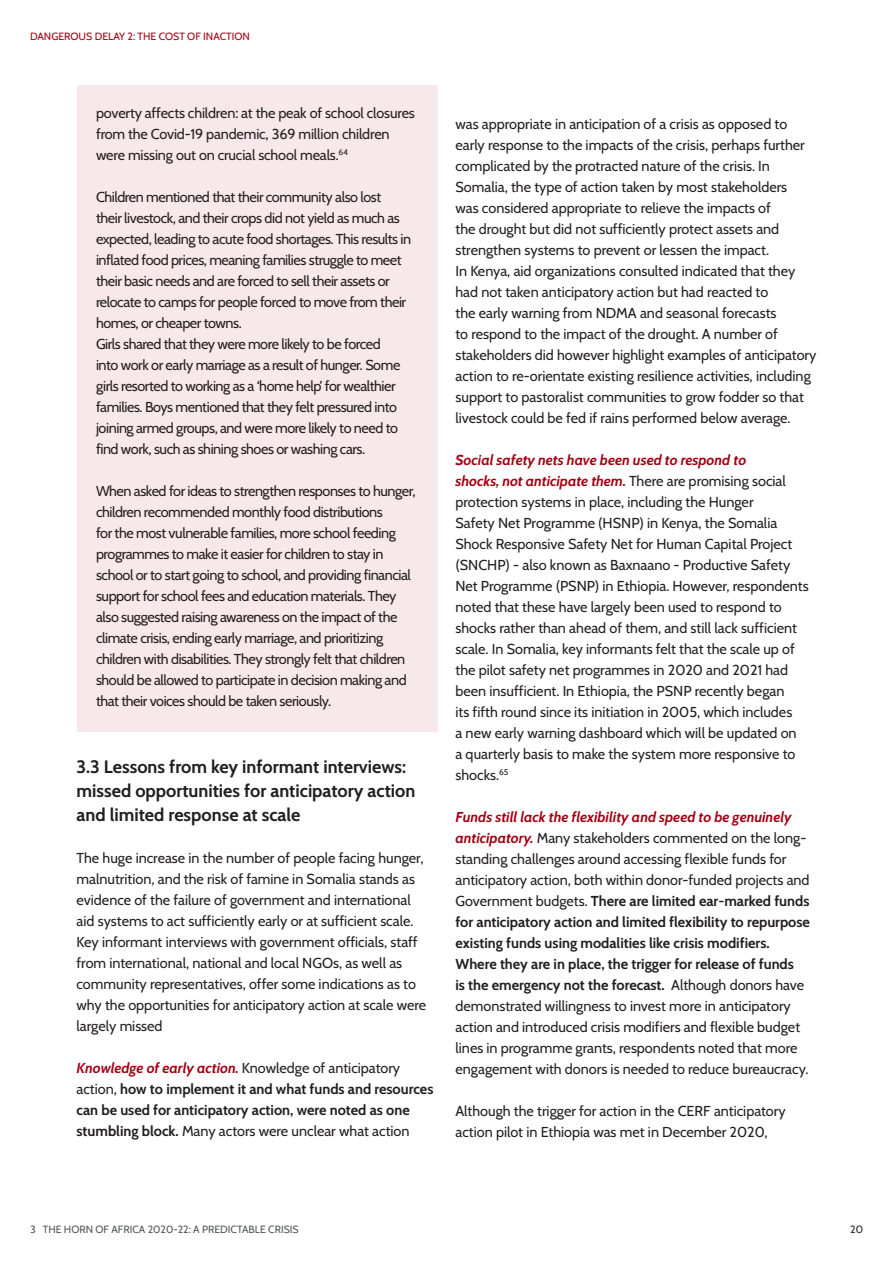
<style>
.page{position:relative;width:893px;height:1263px;background:#fff}
.page>*{position:absolute;margin:0;border:0;box-sizing:border-box;transform-origin:0 0}
.Sub_Chapter{font:700 18px/24px "Cabin";color:#231f20}
.Parapgraph__Cabin{font:14.4px/21px "Cabin";color:#231f20}
.Parapgraph__Cabin-2{font:14.4px/21px "Cabin";letter-spacing:-.03em;color:#231f20}
.Parapgraph__Cabin-3{font:700 14.4px/21px "Cabin";color:#231f20}
.t1{font:10.5px "Cabin";color:#545557}
.t2{font:10.5px "Cabin";color:#a20011}
.t3{font:10.5px "Cabin";color:#231f20}
.s1{font-style:italic;color:#a20011}
.s2{font-weight:400}
.s3{font-weight:700;font-style:italic;color:#a20011}
.s4{font-weight:700}
</style>
<div class="page">
<div style="left:77px;top:85px;width:360px;height:646px;background:#f7e8ea"></div>
<p class="t2" style="left:30px;top:28px;width:221px">DANGEROUS DELAY 2: THE COST OF INACTION</p>
<p class="Parapgraph__Cabin" style="left:96px;top:102px;width:320px">poverty affects children: at the peak of school closures from the Covid-19 pandemic, 369 million children were missing out on crucial school meals.<sup>64</sup></p>
<p class="Parapgraph__Cabin-2" style="left:96px;top:186px;width:317px">Children mentioned that their community also lost<br>their livestock, and their crops did not yield as much as expected, leading to acute food shortages. This results in inflated food prices, meaning families struggle to meet their basic needs and are forced to sell their assets or relocate to camps for people forced to move from their homes, or cheaper towns.</p>
<p class="Parapgraph__Cabin-2" style="left:96px;top:333px;width:306px">Girls shared that they were more likely to be forced into work or early marriage as a result of hunger. Some girls resorted to working as a ‘home help’ for wealthier families. Boys mentioned that they felt pressured into joining armed groups, and were more likely to need to find work, such as shining shoes or washing cars.</p>
<p class="Parapgraph__Cabin-2" style="left:96px;top:480px;width:321px">When asked for ideas to strengthen responses to hunger, children recommended monthly food distributions<br>for the most vulnerable families, more school feeding programmes to make it easier for children to stay in school or to start going to school, and providing financial support for school fees and education materials. They also suggested raising awareness on the impact of the climate crisis, ending early marriage, and prioritizing children with disabilities. They strongly felt that children should be allowed to participate in decision making and that their voices should be taken seriously.</p>
<p class="Sub_Chapter" style="left:77px;top:754px;width:340px">3.3 Lessons from key informant interviews: missed opportunities for anticipatory action and limited response at scale</p>
<p class="Parapgraph__Cabin" style="left:77px;top:847px;width:351px">The huge increase in the number of people facing hunger, malnutrition, and the risk of famine in Somalia stands as evidence of the failure of government and international aid systems to act sufficiently early or at sufficient scale.<br>Key informant interviews with government officials, staff from international, national and local NGOs, as well as community representatives, offer some indications as to why the opportunities for anticipatory action at scale were largely missed</p>
<p class="Parapgraph__Cabin-3" style="left:77px;top:1057px;width:358px"><span class="s1">Knowledge of early action.</span> <span class="s2">Knowledge of anticipatory action,</span> how to implement it and what funds and resources can be used for anticipatory action, were noted as one stumbling block. <span class="s2">Many actors were unclear what action</span></p>
<p class="Parapgraph__Cabin" style="left:455px;top:112px;width:351px">was appropriate in anticipation of a crisis as opposed to early response to the impacts of the crisis, perhaps further complicated by the protracted nature of the crisis. In Somalia, the type of action taken by most stakeholders was considered appropriate to relieve the impacts of<br>the drought but did not sufficiently protect assets and strengthen systems to prevent or lessen the impact.</p>
<p class="Parapgraph__Cabin" style="left:455px;top:259px;width:362px">In Kenya, aid organizations consulted indicated that they had not taken anticipatory action but had reacted to<br>the early warning from NDMA and seasonal forecasts<br>to respond to the impact of the drought. A number of stakeholders did however highlight examples of anticipatory action to re-orientate existing resilience activities, including support to pastoralist communities to grow fodder so that livestock could be fed if rains performed below average.</p>
<p class="Parapgraph__Cabin" style="left:455px;top:448px;width:355px"><span class="s3">Social safety nets have been used to respond to<br>shocks, not anticipate them.</span> There are promising social protection systems in place, including the Hunger<br>Safety Net Programme (HSNP) in Kenya, the Somalia Shock Responsive Safety Net for Human Capital Project (SNCHP) - also known as Baxnaano - Productive Safety Net Programme (PSNP) in Ethiopia. However, respondents noted that these have largely been used to respond to shocks rather than ahead of them, and still lack sufficient scale. In Somalia, key informants felt that the scale up of the pilot safety net programmes in 2020 and 2021 had been insufficient. In Ethiopia, the PSNP recently began<br>its fifth round since its initiation in 2005, which includes<br>a new early warning dashboard which will be updated on<br>a quarterly basis to make the system more responsive to shocks.<sup>65</sup></p>
<p class="Parapgraph__Cabin" style="left:455px;top:805px;width:356px"><span class="s3">Funds still lack the flexibility and speed to be genuinely anticipatory.</span> Many stakeholders commented on the long&shy;standing challenges around accessing flexible funds for anticipatory action, both within donor-funded projects and Government budgets. <span class="s4">There are limited ear-marked funds for anticipatory action and limited flexibility to repurpose existing funds using modalities like crisis modifiers.<br>Where they are in place, the trigger for release of funds<br>is the emergency not the forecast.</span> Although donors have demonstrated willingness to invest more in anticipatory action and introduced crisis modifiers and flexible budget lines in programme grants, respondents noted that more engagement with donors is needed to reduce bureaucracy.</p>
<p class="Parapgraph__Cabin" style="left:455px;top:1099px;width:332px">Although the trigger for action in the CERF anticipatory action pilot in Ethiopia was met in December 2020,</p>
<p class="t1" style="left:30px;top:1221px;width:270px">3 THE HORN OF AFRICA 2020-22: A PREDICTABLE CRISIS</p>
<p class="t3" style="left:850px;top:1221px;width:14px">20</p>
</div>
